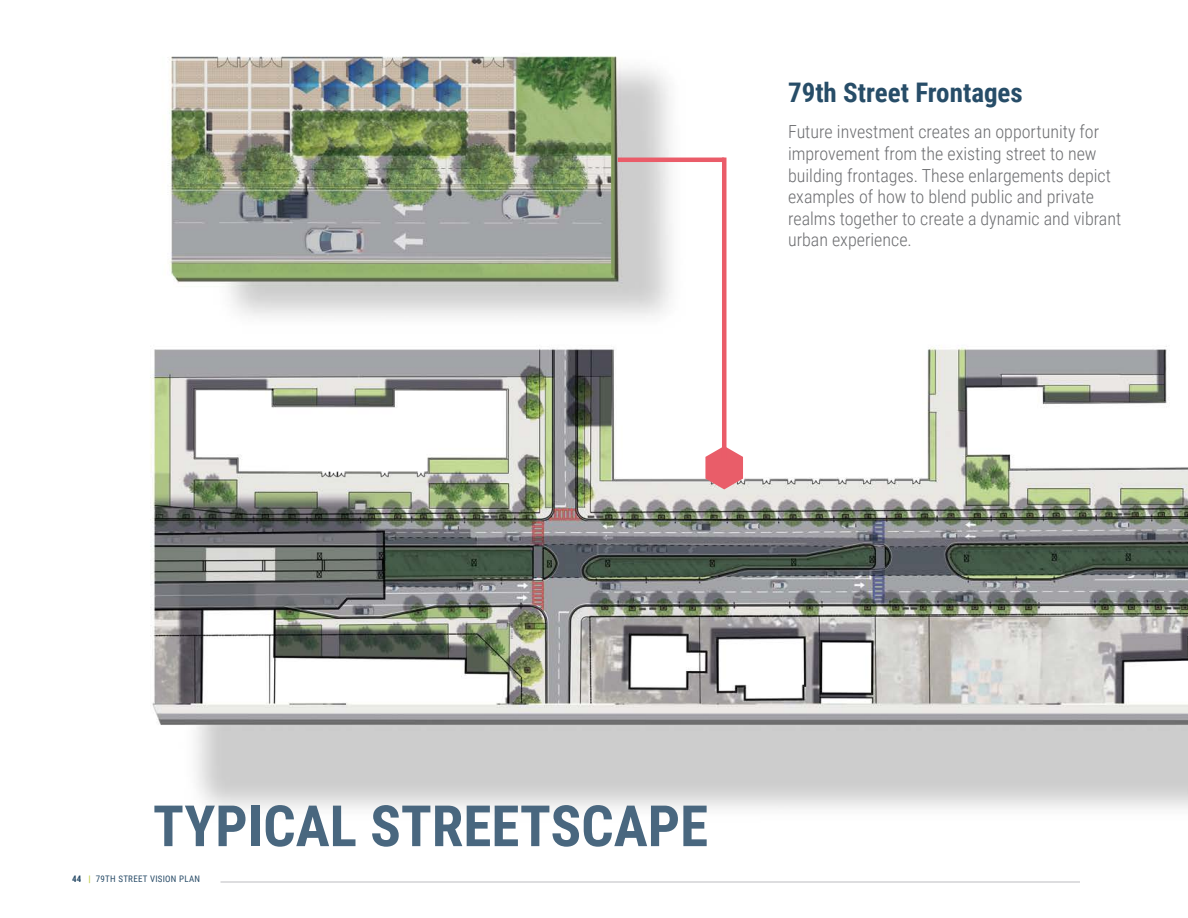
<style>
.page{position:relative;width:1188px;height:918px;background:#fff}
.page>*{position:absolute;margin:0;border:0;box-sizing:border-box;transform-origin:0 0}
.t1{font:700 57px "Roboto Condensed";color:#49677f}
.t2{font:700 27px "Roboto Condensed";color:#274d68}
.t3{font:300 18px/21.6px "Roboto Condensed";color:#6c6d70}
.t4{font:9px "Roboto Condensed";letter-spacing:.03em;color:#294c68}
.s1{font-weight:700}
.s2{font-weight:700;color:#bfcb40}
</style>
<div class="page">
<hr style="left:220px;top:882px;width:860px;height:1px;background:#bcbdc0">
<img style="left:150px;top:56px;width:1038px;height:753px">
<svg style="left:705px;top:446px;width:38px;height:43px;background:#ea828a"></svg>
<hr style="left:618px;top:158px;width:106px;height:4px;background:#ea5c69">
<hr style="left:722px;top:158px;width:4px;height:301px;background:#ea5c69">
<p class="t2" style="left:788px;top:73px;width:236px">79th Street Frontages</p>
<p class="t3" style="left:788px;top:120px;width:335px">Future investment creates an opportunity for improvement from the existing street to new building frontages. These enlargements depict examples of how to blend public and private realms together to create a dynamic and vibrant urban experience.</p>
<p class="t1" style="left:153px;top:786px;width:557px">TYPICAL STREETSCAPE</p>
<p class="t4" style="left:72px;top:872px;width:130px"><span class="s1">44</span> <span class="s2">|</span> 79TH STREET VISION PLAN</p>
</div>
